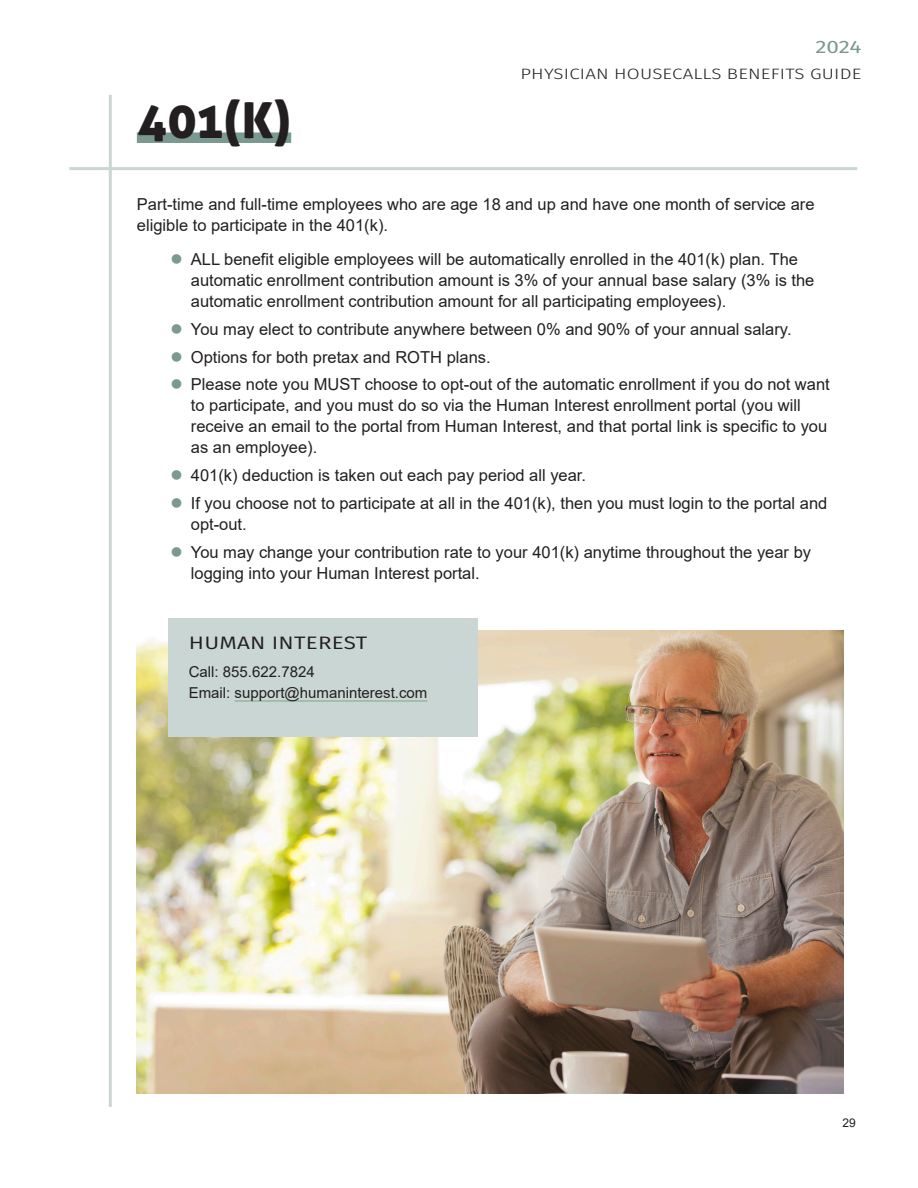
<style>
.page{position:relative;width:918px;height:1188px;background:#fff}
.page>*{position:absolute;margin:0;border:0;box-sizing:border-box;transform-origin:0 0}
.Section_Title{font:49.5px "Aller Display";color:#231f20}
.Sidebar_Header{font:18px "Fira Sans";letter-spacing:.01em;color:#231f20;scale:1.25 1}
.t1{font:18px "Fira Sans";color:#7a9991;scale:1.25 1}
.Body_Text_Print{font:16.5px/21px "Arial";color:#231f20}
.Sidebar{font:15px/21px "Arial";color:#231f20}
.t2{font:300 15px "Fira Sans";letter-spacing:.01em;color:#231f20;scale:1.25 1}
.t3{font:12px "Arial";color:#231f20}
</style>
<div class="page">
<hr style="left:109px;top:95px;width:3px;height:1012px;background:#cad6d3">
<img style="left:137px;top:630px;width:707px;height:464px">
<hr style="left:69px;top:167px;width:788px;height:3px;background:#cad6d3">
<div style="left:137px;top:132px;width:154px;height:11px;background:#7a9991"></div>
<div style="left:169px;top:619px;width:309px;height:118px;background:#cad6d3"></div>
<hr style="left:235px;top:701px;width:192px;height:1px;background:#7ca684">
<p class="Section_Title" style="left:137px;top:89px;width:156px">401(K)</p>
<p class="t1" style="left:815px;top:33px;width:38px">2024</p>
<p class="t2" style="left:520px;top:63px;width:274px">PHYSICIAN HOUSECALLS BENEFITS GUIDE</p>
<p class="Body_Text_Print" style="left:137px;top:193px;width:679px">Part-time and full-time employees who are age 18 and up and have one month of service are eligible to participate in the 401(k).</p>
<p class="Body_Text_Print" style="left:191px;top:249px;width:625px">ALL benefit eligible employees will be automatically enrolled in the 401(k) plan. The automatic enrollment contribution amount is 3% of your annual base salary (3% is the automatic enrollment contribution amount for all participating employees).</p>
<p class="Body_Text_Print" style="left:191px;top:319px;width:602px">You may elect to contribute anywhere between 0% and 90% of your annual salary.</p>
<p class="Body_Text_Print" style="left:191px;top:346px;width:301px">Options for both pretax and ROTH plans.</p>
<p class="Body_Text_Print" style="left:191px;top:374px;width:640px">Please note you MUST choose to opt-out of the automatic enrollment if you do not want to participate, and you must do so via the Human Interest enrollment portal (you will receive an email to the portal from Human Interest, and that portal link is specific to you as an employee).</p>
<p class="Body_Text_Print" style="left:191px;top:465px;width:397px">401(k) deduction is taken out each pay period all year.</p>
<p class="Body_Text_Print" style="left:191px;top:493px;width:638px">If you choose not to participate at all in the 401(k), then you must login to the portal and opt-out.</p>
<p class="Body_Text_Print" style="left:191px;top:541px;width:622px">You may change your contribution rate to your 401(k) anytime throughout the year by logging into your Human Interest portal.</p>
<p class="Sidebar_Header" style="left:189px;top:630px;width:144px">HUMAN INTEREST</p>
<p class="Sidebar" style="left:189px;top:661px;width:240px">Call: 855.622.7824<br>Email: support@humaninterest.com</p>
<p class="t3" style="left:843px;top:1114px;width:15px">29</p>
</div>
